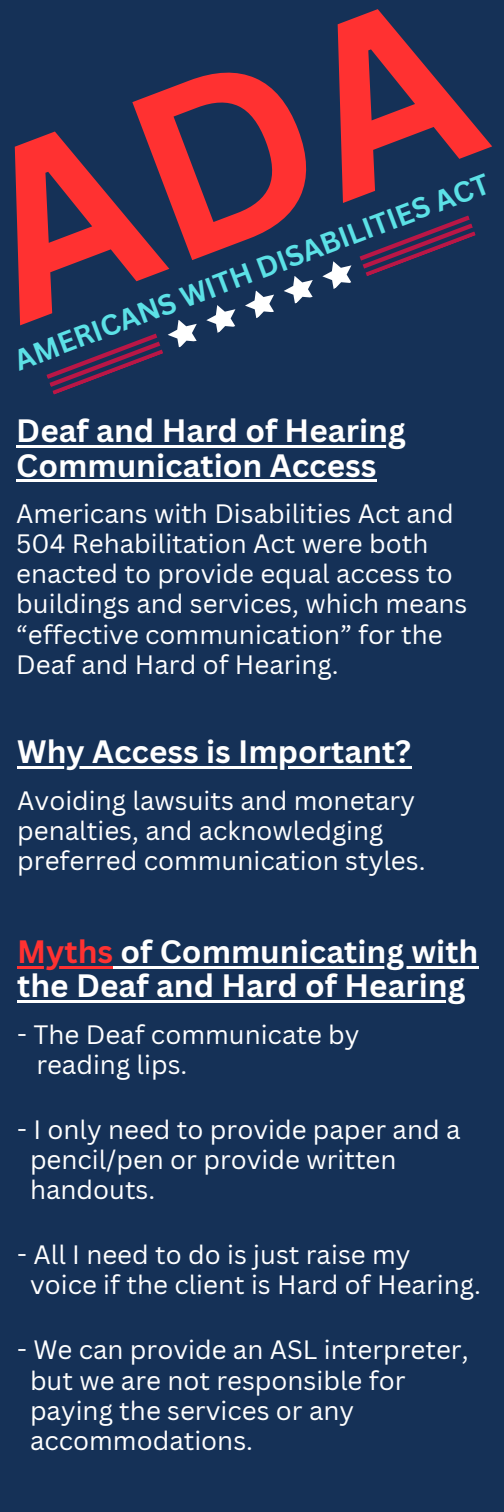
<style>
.page{position:relative;width:504px;height:1512px;background:#153157}
.page>*{position:absolute;margin:0;border:0;box-sizing:border-box;transform-origin:0 0}
.t1{font:700 31.5px/34.3px "Canva Sans";color:#fff}
.t2{font:700 28.35px "Canva Sans";color:#5ce1e6}
.t3{font:25.9px/30.1px "Canva Sans";color:#fff}
.s1{color:#ff3131}
</style>
<div class="page">
<svg style="left:46px;top:325px;width:189px;height:70px"></svg>
<hr style="left:16px;top:445px;width:390px;height:3px;background:#fff">
<hr style="left:16px;top:479px;width:361px;height:3px;background:#fff">
<hr style="left:17px;top:766px;width:395px;height:2px;background:#fff">
<hr style="left:17px;top:966px;width:96px;height:3px;background:#ff3131">
<hr style="left:113px;top:966px;width:366px;height:3px;background:#fff">
<hr style="left:17px;top:1000px;width:449px;height:3px;background:#fff">
<svg style="left:177px;top:215px;width:299px;height:110px"></svg>
<p class="t2" style="left:9px;top:344px;width:507px;rotate:-21deg">AMERICANS WITH DISABILITIES ACT</p>
<h2 class="t1" style="left:16px;top:413px;width:391px">Deaf and Hard of Hearing<br>Communication Access</h2>
<h3 class="t3" style="left:16px;top:498px;width:453px">Americans with Disabilities Act and 504 Rehabilitation Act were both enacted to provide equal access to buildings and services, which means “effective communication” for the Deaf and Hard of Hearing.</h3>
<p class="t1" style="left:17px;top:734px;width:395px">Why Access is Important?</p>
<h3 class="t3" style="left:17px;top:784px;width:410px">Avoiding lawsuits and monetary penalties, and acknowledging preferred communication styles.</h3>
<p class="t1" style="left:17px;top:934px;width:463px"><span class="s1">Myths</span> of Communicating with</p>
<p class="t1" style="left:17px;top:968px;width:450px">the Deaf and Hard of Hearing</p>
<p class="t3" style="left:17px;top:1019px;width:344px">- The Deaf communicate by</p>
<p class="t3" style="left:36px;top:1049px;width:153px">reading lips.</p>
<p class="t3" style="left:17px;top:1114px;width:445px">- I only need to provide paper and a</p>
<p class="t3" style="left:30px;top:1144px;width:368px">pencil/pen or provide written</p>
<p class="t3" style="left:30px;top:1174px;width:127px">handouts.</p>
<p class="t3" style="left:17px;top:1239px;width:395px">- All I need to do is just raise my</p>
<p class="t3" style="left:30px;top:1269px;width:452px">voice if the client is Hard of Hearing.</p>
<p class="t3" style="left:17px;top:1334px;width:453px">- We can provide an ASL interpreter,</p>
<p class="t3" style="left:30px;top:1364px;width:377px">but we are not responsible for</p>
<p class="t3" style="left:30px;top:1395px;width:326px">paying the services or any accommodations.</p>
</div>
